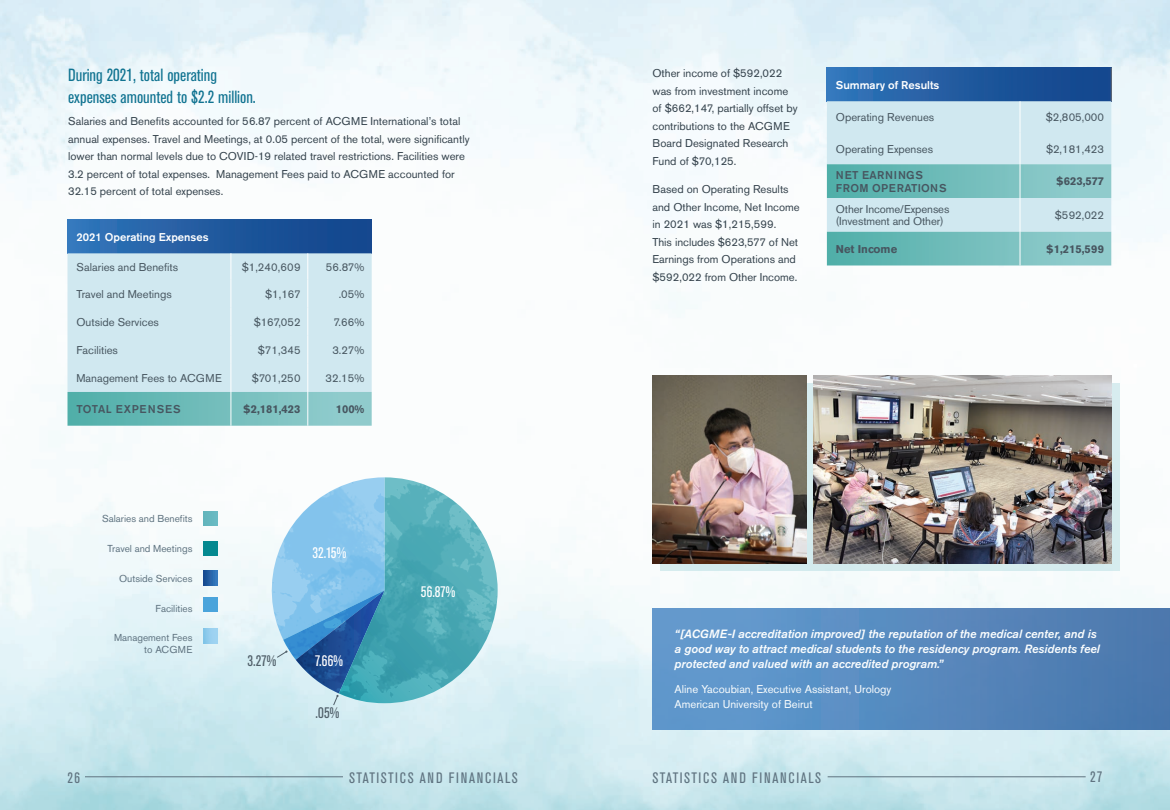
<style>
.page{position:relative;width:1170px;height:810px;background:#fff}
.page>*{position:absolute;margin:0;border:0;box-sizing:border-box;transform-origin:0 0}
.t1{font:condensed 17.5px/22.5px "Akzidenz Grotesk BE";color:#107391}
.t2{font:condensed 15.12px "Akzidenz Grotesk BE";color:#fff}
.t3{font:condensed 15.12px "Akzidenz Grotesk BE";color:#505f69}
.t4{font:condensed 15px "Akzidenz Grotesk BE";letter-spacing:.11em;color:#5f7380}
.t5{font:italic 500 11.88px/15px "Akzidenz Grotesk BE";color:#fff}
.t6{font:11.25px/17.5px "Akzidenz Grotesk BE";color:#34424c}
.t7{font:11.25px/12.5px "Akzidenz Grotesk BE";color:#475660}
.t8{font:11.25px/15px "Akzidenz Grotesk BE";color:#fff}
.t9{font:700 11.25px "Akzidenz Grotesk BE";color:#475660}
.t10{font:500 11.25px "Akzidenz Grotesk BE";color:#fff}
.t11{font:500 11.25px/12.5px "Akzidenz Grotesk BE";letter-spacing:.03em;color:#475660}
.t12{font:500 11.25px "Akzidenz Grotesk BE";letter-spacing:.07em;color:#475660}
.t13{font:10px/11.9px "Akzidenz Grotesk BE";color:#5f7380;text-align:right}
</style>
<div class="page">
<img style="left:0;top:0;width:1170px;height:810px">
<svg style="left:265px;top:477px;width:233px;height:229px"></svg>
<div style="left:68px;top:220px;width:304px;height:33px;background:linear-gradient(to right,#3274b8,#104288)"></div>
<svg style="left:68px;top:253px;width:304px;height:173px"></svg>
<hr style="left:231px;top:392px;width:1px;height:34px;background:#fff">
<hr style="left:307px;top:392px;width:1px;height:34px;background:#fff">
<div style="left:827px;top:68px;width:284px;height:33px;background:linear-gradient(to right,#3275b9,#104288)"></div>
<svg style="left:827px;top:101px;width:284px;height:164px"></svg>
<hr style="left:1020px;top:101px;width:1px;height:32px;background:#fff">
<hr style="left:1020px;top:133px;width:1px;height:31px;background:#fff">
<hr style="left:1020px;top:198px;width:1px;height:34px;background:#fff">
<hr style="left:1020px;top:164px;width:1px;height:34px;background:#fff">
<hr style="left:1020px;top:232px;width:1px;height:33px;background:#fff">
<hr style="left:1111px;top:68px;width:1px;height:33px;background:#6c6d70">
<svg style="left:203px;top:571px;width:15px;height:14px"></svg>
<div style="left:203px;top:541px;width:15px;height:14px;background:#048990"></div>
<div style="left:203px;top:511px;width:15px;height:15px;background:#66b8c0"></div>
<div style="left:203px;top:597px;width:15px;height:15px;background:#4aa4db"></div>
<svg style="left:203px;top:629px;width:15px;height:14px"></svg>
<svg style="left:660px;top:384px;width:460px;height:187px;fill:#d6ecee"></svg>
<img style="left:652px;top:376px;width:154px;height:187px">
<img style="left:814px;top:376px;width:298px;height:187px">
<div style="left:652px;top:609px;width:518px;height:121px;background:linear-gradient(to right,#649dd1,#4a77ac)"></div>
<hr style="left:85px;top:776px;width:258px;height:1px;background:#5f7380">
<hr style="left:828px;top:776px;width:258px;height:1px;background:#5f7380">
<h1 class="t1" style="left:68px;top:64px;width:189px">During 2021, total operating expenses amounted to $2.2 million.</h1>
<p class="t6" style="left:68px;top:112px;width:403px">Salaries and Benefits accounted for 56.87 percent of ACGME International’s total annual expenses. Travel and Meetings, at 0.05 percent of the total, were significantly lower than normal levels due to COVID-19 related travel restrictions. Facilities were 3.2 percent of total expenses. Management Fees paid to ACGME accounted for 32.15 percent of total expenses.</p>
<p class="t10" style="left:77px;top:230px;width:134px">2021 Operating Expenses</p>
<p class="t7" style="left:77px;top:260px;width:103px">Salaries and Benefits</p>
<p class="t7" style="left:242px;top:260px;width:60px">$1,240,609</p>
<p class="t7" style="left:326px;top:260px;width:40px">56.87%</p>
<p class="t7" style="left:77px;top:288px;width:97px">Travel and Meetings</p>
<p class="t7" style="left:265px;top:288px;width:37px">$1,167</p>
<p class="t7" style="left:339px;top:288px;width:27px">.05%</p>
<p class="t7" style="left:77px;top:316px;width:84px">Outside Services</p>
<p class="t7" style="left:254px;top:316px;width:48px">$167,052</p>
<p class="t7" style="left:334px;top:316px;width:32px">7.66%</p>
<p class="t7" style="left:77px;top:344px;width:43px">Facilities</p>
<p class="t7" style="left:258px;top:344px;width:44px">$71,345</p>
<p class="t7" style="left:332px;top:344px;width:34px">3.27%</p>
<p class="t7" style="left:76px;top:372px;width:147px">Management Fees to ACGME</p>
<p class="t7" style="left:252px;top:372px;width:50px">$701,250</p>
<p class="t7" style="left:326px;top:372px;width:40px">32.15%</p>
<p class="t12" style="left:76px;top:402px;width:106px">TOTAL EXPENSES</p>
<p class="t9" style="left:243px;top:403px;width:59px">$2,181,423</p>
<p class="t9" style="left:336px;top:403px;width:30px">100%</p>
<p class="t6" style="left:652px;top:64px;width:147px">Other income of $592,022 was from investment income of $662,147, partially offset by contributions to the ACGME<br>Board Designated Research<br>Fund of $70,125.</p>
<p class="t6" style="left:652px;top:181px;width:149px">Based on Operating Results and Other Income, Net Income in 2021 was $1,215,599.<br>This includes $623,577 of Net<br>Earnings from Operations and $592,022 from Other Income.</p>
<p class="t10" style="left:836px;top:78px;width:105px">Summary of Results</p>
<p class="t7" style="left:836px;top:111px;width:100px">Operating Revenues</p>
<p class="t7" style="left:1046px;top:111px;width:60px">$2,805,000</p>
<p class="t7" style="left:836px;top:143px;width:99px">Operating Expenses</p>
<p class="t7" style="left:1046px;top:143px;width:60px">$2,181,423</p>
<p class="t11" style="left:836px;top:169px;width:112px">NET EARNINGS<br>FROM OPERATIONS</p>
<p class="t9" style="left:1056px;top:175px;width:49px">$623,577</p>
<p class="t7" style="left:836px;top:203px;width:115px">Other Income/Expenses (Investment and Other)</p>
<p class="t7" style="left:1055px;top:209px;width:51px">$592,022</p>
<p class="t9" style="left:836px;top:242px;width:63px">Net Income</p>
<p class="t9" style="left:1046px;top:242px;width:59px">$1,215,599</p>
<p class="t13" style="left:102px;top:513px;width:92px">Salaries and Benefits</p>
<p class="t13" style="left:108px;top:542px;width:86px">Travel and Meetings</p>
<p class="t13" style="left:119px;top:572px;width:75px">Outside Services</p>
<p class="t13" style="left:156px;top:602px;width:38px">Facilities</p>
<p class="t13" style="left:114px;top:632px;width:80px">Management Fees to ACGME</p>
<p class="t5" style="left:675px;top:626px;width:427px">“[ACGME-I accreditation improved] the reputation of the medical center, and is a good way to attract medical students to the residency program. Residents feel protected and valued with an accredited program.”</p>
<p class="t8" style="left:675px;top:681px;width:218px">Aline Yacoubian, Executive Assistant, Urology<br>American University of Beirut</p>
<h2 class="t2" style="left:312px;top:544px;width:35px">32.15%</h2>
<h2 class="t2" style="left:421px;top:584px;width:36px">56.87%</h2>
<h2 class="t3" style="left:248px;top:652px;width:30px">3.27%</h2>
<h2 class="t2" style="left:315px;top:652px;width:30px">7.66%</h2>
<h2 class="t3" style="left:316px;top:705px;width:25px">.05%</h2>
<h3 class="t4" style="left:68px;top:770px;width:14px">26</h3>
<h3 class="t4" style="left:349px;top:770px;width:170px">STATISTICS AND FINANCIALS</h3>
<h3 class="t4" style="left:652px;top:770px;width:170px">STATISTICS AND FINANCIALS</h3>
<h3 class="t4" style="left:1090px;top:768px;width:14px">27</h3>
</div>
